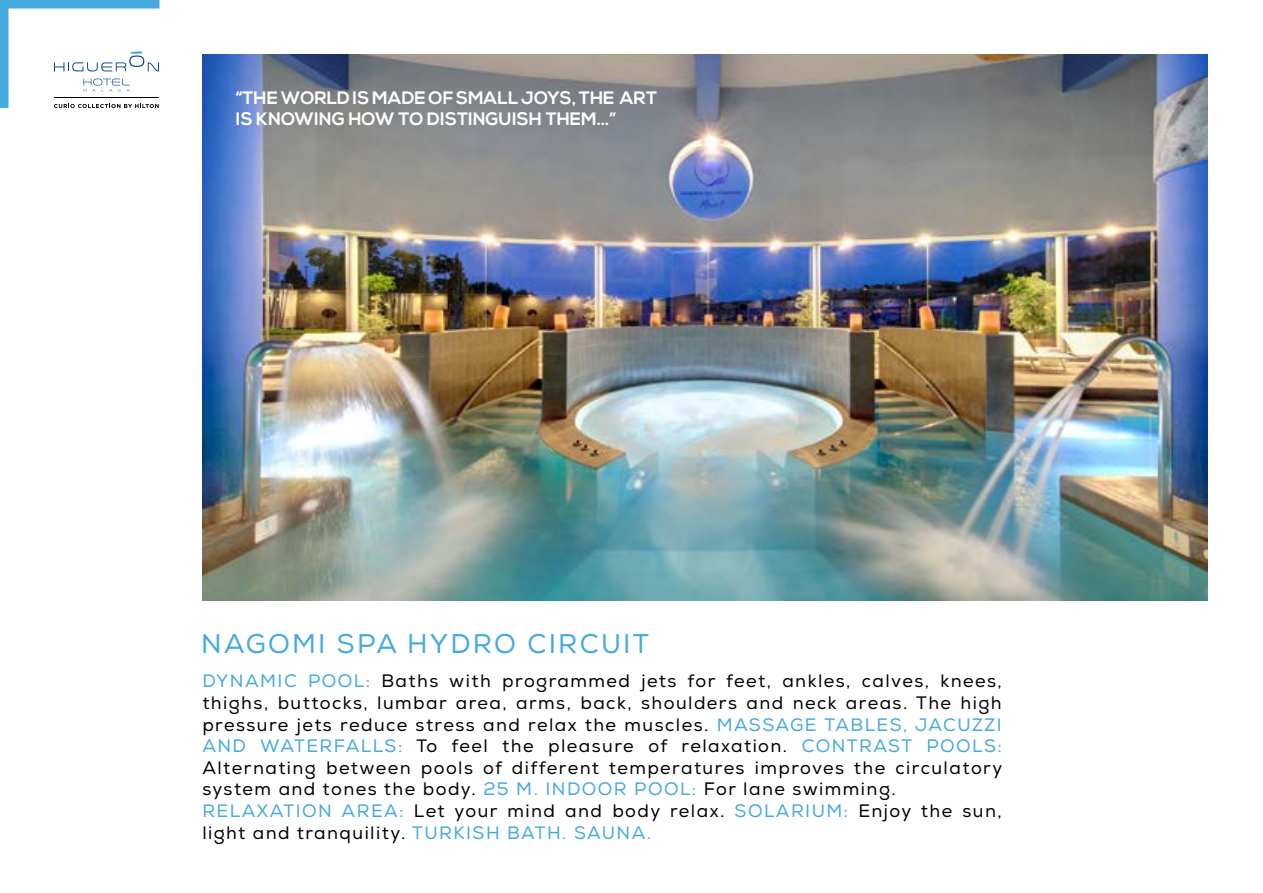
<style>
.page{position:relative;width:1263px;height:893px;background:#fff}
.page>*{position:absolute;margin:0;border:0;box-sizing:border-box;transform-origin:0 0}
.t1{font:27px "Nexa";letter-spacing:.08em;color:#45aade}
.t2{font:18px/21.6px "Nexa";letter-spacing:.08em;color:#000}
.t3{font:700 18px/21.6px "Nexa";color:#fff}
.s1{color:#45aade}
</style>
<div class="page">
<img style="left:202px;top:54px;width:1005px;height:546px">
<svg style="left:0;top:0;width:159px;height:108px"></svg>
<p class="t3" style="left:236px;top:87px;width:423px">“THE WORLD IS MADE OF SMALL JOYS, THE ART<br>IS KNOWING HOW TO DISTINGUISH THEM…”</p>
<h1 class="t1" style="left:201px;top:627px;width:449px">NAGOMI SPA HYDRO CIRCUIT</h1>
<p class="t2" style="left:202px;top:671px;width:801px"><span class="s1">DYNAMIC POOL:</span> Baths with programmed jets for feet, ankles, calves, knees, thighs, buttocks, lumbar area, arms, back, shoulders and neck areas. The high pressure jets reduce stress and relax the muscles. <span class="s1">MASSAGE TABLES, JACUZZI AND WATERFALLS:</span> To feel the pleasure of relaxation. <span class="s1">CONTRAST POOLS:<br></span>Alternating between pools of different temperatures improves the circulatory system and tones the body. <span class="s1">25 M. INDOOR POOL:</span> For lane swimming.<br><span class="s1">RELAXATION AREA:</span> Let your mind and body relax. <span class="s1">SOLARIUM:</span> Enjoy the sun, light and tranquility. <span class="s1">TURKISH BATH. SAUNA.</span></p>
</div>
